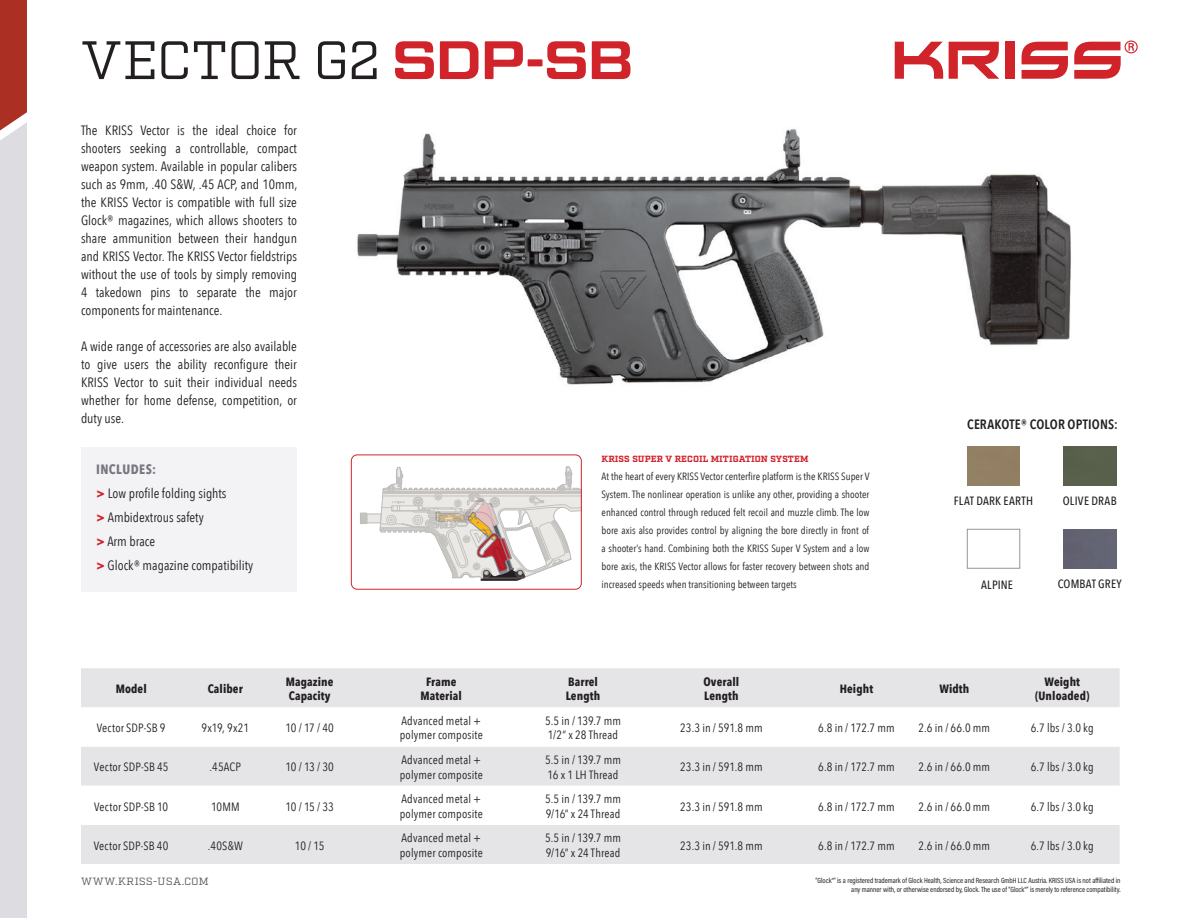
<style>
.page{position:relative;width:1188px;height:918px;background:#fff}
.page>*{position:absolute;margin:0;border:0;box-sizing:border-box;transform-origin:0 0}
.t1{font:54px "Factoria";letter-spacing:-.005em;color:#231f20}
.t2{font:13.5px/18px "Avenir Next Condensed";color:#231f20;text-align:justify}
.t3{font:600 13.5px "Avenir Next Condensed";letter-spacing:.01em;color:#231f20}
.t4{font:700 13.5px "Avenir Next Condensed";letter-spacing:.03em;color:#797781}
.t5{font:12px "Avenir Next Condensed";letter-spacing:.01em;color:#231f20}
.t6{font:700 12px "Avenir Next Condensed";letter-spacing:.01em;color:#231f20}
.t7{font:500 12px "Avenir Next Condensed";letter-spacing:.02em;color:#231f20}
.t8{font:10.5px/18px "Avenir Next Condensed";color:#231f20;text-align:justify}
.t9{font:10.5px "Factoria";letter-spacing:.05em;color:#4d4e54}
.t10{font:700 9px "Factoria";letter-spacing:.01em;color:#d1232a}
.t11{font:7.5px/9px "Acumin Pro Cond";color:#231f20;text-align:right}
.s1{font-family:"Geom Graphic";font-weight:600;color:#d1232a}
.s2{font-weight:700;color:#d1232a}
</style>
<div class="page">
<svg style="left:0;top:0;width:27px;height:918px;background:#d6c5c7"></svg>
<div style="left:81px;top:668px;width:1039px;height:196px;background:#e5e4e7"></div>
<svg style="left:81px;top:707px;width:1039px;height:118px"></svg>
<img style="left:357px;top:129px;width:714px;height:256px">
<svg style="left:360px;top:466px;width:220px;height:115px"></svg>
<div style="left:351px;top:455px;width:231px;height:135px;border:1px solid #d1232a;border-radius:6px"></div>
<div style="left:81px;top:448px;width:216px;height:144px;background:#f3f3f5"></div>
<div style="left:967px;top:446px;width:53px;height:39px;background:#928064"></div>
<div style="left:1064px;top:446px;width:52px;height:39px;background:#58604c"></div>
<div style="left:967px;top:529px;width:53px;height:40px;border:1px solid #939598"></div>
<div style="left:1064px;top:529px;width:52px;height:39px;background:#636372"></div>
<svg style="left:895px;top:42px;width:48px;height:37px"></svg>
<svg style="left:949px;top:42px;width:50px;height:37px"></svg>
<div style="left:1005px;top:42px;width:10px;height:37px;background:#d1232a"></div>
<svg style="left:1022px;top:42px;width:46px;height:37px"></svg>
<svg style="left:1074px;top:41px;width:64px;height:38px"></svg>
<p class="t1" style="left:81px;top:28px;width:553px">VECTOR G2 <span class="s1">SDP-SB</span></p>
<p class="t2" style="left:81px;top:121px;width:218px">The KRISS Vector is the ideal choice for shooters seeking a controllable, compact weapon system. Available in popular calibers such as 9mm, .40 S&amp;W, .45 ACP, and 10mm, the KRISS Vector is compatible with full size Glock® magazines, which allows shooters to share ammunition between their handgun and KRISS Vector. The KRISS Vector fieldstrips without the use of tools by simply removing 4 takedown pins to separate the major components for maintenance.</p>
<p class="t2" style="left:81px;top:337px;width:218px">A wide range of accessories are also available to give users the ability reconfigure their KRISS Vector to suit their individual needs whether for home defense, competition, or duty use.</p>
<p class="t4" style="left:96px;top:461px;width:62px">INCLUDES:</p>
<p class="t2" style="left:96px;top:484px;width:132px"><span class="s2">&gt;</span> Low profile folding sights</p>
<p class="t2" style="left:96px;top:508px;width:109px"><span class="s2">&gt;</span> Ambidextrous safety</p>
<p class="t2" style="left:96px;top:532px;width:60px"><span class="s2">&gt;</span> Arm brace</p>
<p class="t2" style="left:96px;top:556px;width:159px"><span class="s2">&gt;</span> Glock® magazine compatibility</p>
<p class="t10" style="left:602px;top:453px;width:208px">KRISS SUPER V RECOIL MITIGATION SYSTEM</p>
<p class="t8" style="left:602px;top:467px;width:270px">At the heart of every KRISS Vector centerfire platform is the KRISS Super V System. The nonlinear operation is unlike any other, providing a shooter enhanced control through reduced felt recoil and muzzle climb. The low bore axis also provides control by aligning the bore directly in front of a shooter’s hand. Combining both the KRISS Super V System and a low bore axis, the KRISS Vector allows for faster recovery between shots and increased speeds when transitioning between targets</p>
<p class="t3" style="left:967px;top:413px;width:152px">CERAKOTE® COLOR OPTIONS:</p>
<p class="t7" style="left:954px;top:494px;width:81px">FLAT DARK EARTH</p>
<p class="t7" style="left:1063px;top:494px;width:55px">OLIVE DRAB</p>
<p class="t7" style="left:981px;top:577px;width:33px">ALPINE</p>
<p class="t7" style="left:1058px;top:577px;width:66px">COMBAT GREY</p>
<p class="t6" style="left:116px;top:681px;width:33px">Model</p>
<p class="t6" style="left:208px;top:681px;width:37px">Caliber</p>
<p class="t6" style="left:286px;top:674px;width:49px">Magazine</p>
<p class="t6" style="left:289px;top:688px;width:43px">Capacity</p>
<p class="t6" style="left:426px;top:674px;width:32px">Frame</p>
<p class="t6" style="left:421px;top:688px;width:43px">Material</p>
<p class="t6" style="left:568px;top:674px;width:31px">Barrel</p>
<p class="t6" style="left:566px;top:688px;width:36px">Length</p>
<p class="t6" style="left:704px;top:674px;width:37px">Overall</p>
<p class="t6" style="left:704px;top:688px;width:36px">Length</p>
<p class="t6" style="left:840px;top:681px;width:35px">Height</p>
<p class="t6" style="left:939px;top:681px;width:31px">Width</p>
<p class="t6" style="left:1045px;top:674px;width:37px">Weight</p>
<p class="t6" style="left:1035px;top:688px;width:56px">(Unloaded)</p>
<p class="t5" style="left:97px;top:718px;width:70px">Vector SDP-SB 9</p>
<p class="t5" style="left:201px;top:718px;width:49px">9x19, 9x21</p>
<p class="t5" style="left:285px;top:718px;width:50px">10 / 17 / 40</p>
<p class="t5" style="left:401px;top:711px;width:81px">Advanced metal +</p>
<p class="t5" style="left:400px;top:725px;width:85px">polymer composite</p>
<p class="t5" style="left:545px;top:711px;width:77px">5.5 in / 139.7 mm</p>
<p class="t5" style="left:548px;top:725px;width:72px">1/2” x 28 Thread</p>
<p class="t5" style="left:680px;top:718px;width:84px">23.3 in / 591.8 mm</p>
<p class="t5" style="left:818px;top:718px;width:78px">6.8 in / 172.7 mm</p>
<p class="t5" style="left:919px;top:718px;width:73px">2.6 in / 66.0 mm</p>
<p class="t5" style="left:1031px;top:718px;width:64px">6.7 lbs / 3.0 kg</p>
<p class="t5" style="left:94px;top:757px;width:76px">Vector SDP-SB 45</p>
<p class="t5" style="left:210px;top:757px;width:33px">.45ACP</p>
<p class="t5" style="left:285px;top:757px;width:50px">10 / 13 / 30</p>
<p class="t5" style="left:401px;top:750px;width:81px">Advanced metal +</p>
<p class="t5" style="left:400px;top:764px;width:85px">polymer composite</p>
<p class="t5" style="left:545px;top:750px;width:77px">5.5 in / 139.7 mm</p>
<p class="t5" style="left:548px;top:764px;width:72px">16 x 1 LH Thread</p>
<p class="t5" style="left:680px;top:757px;width:84px">23.3 in / 591.8 mm</p>
<p class="t5" style="left:818px;top:757px;width:78px">6.8 in / 172.7 mm</p>
<p class="t5" style="left:919px;top:757px;width:73px">2.6 in / 66.0 mm</p>
<p class="t5" style="left:1031px;top:757px;width:64px">6.7 lbs / 3.0 kg</p>
<p class="t5" style="left:94px;top:796px;width:76px">Vector SDP-SB 10</p>
<p class="t5" style="left:211px;top:796px;width:30px">10MM</p>
<p class="t5" style="left:285px;top:796px;width:50px">10 / 15 / 33</p>
<p class="t5" style="left:401px;top:789px;width:81px">Advanced metal +</p>
<p class="t5" style="left:400px;top:803px;width:85px">polymer composite</p>
<p class="t5" style="left:545px;top:789px;width:77px">5.5 in / 139.7 mm</p>
<p class="t5" style="left:546px;top:803px;width:76px">9/16” x 24 Thread</p>
<p class="t5" style="left:680px;top:796px;width:84px">23.3 in / 591.8 mm</p>
<p class="t5" style="left:818px;top:796px;width:78px">6.8 in / 172.7 mm</p>
<p class="t5" style="left:919px;top:796px;width:73px">2.6 in / 66.0 mm</p>
<p class="t5" style="left:1031px;top:796px;width:64px">6.7 lbs / 3.0 kg</p>
<p class="t5" style="left:94px;top:835px;width:76px">Vector SDP-SB 40</p>
<p class="t5" style="left:208px;top:835px;width:37px">.40S&amp;W</p>
<p class="t5" style="left:295px;top:835px;width:31px">10 / 15</p>
<p class="t5" style="left:401px;top:828px;width:81px">Advanced metal +</p>
<p class="t5" style="left:400px;top:842px;width:85px">polymer composite</p>
<p class="t5" style="left:545px;top:828px;width:77px">5.5 in / 139.7 mm</p>
<p class="t5" style="left:546px;top:842px;width:76px">9/16” x 24 Thread</p>
<p class="t5" style="left:680px;top:835px;width:84px">23.3 in / 591.8 mm</p>
<p class="t5" style="left:818px;top:835px;width:78px">6.8 in / 172.7 mm</p>
<p class="t5" style="left:919px;top:835px;width:73px">2.6 in / 66.0 mm</p>
<p class="t5" style="left:1031px;top:835px;width:64px">6.7 lbs / 3.0 kg</p>
<p class="t9" style="left:81px;top:876px;width:129px">WWW.KRISS-USA.COM</p>
<p class="t11" style="left:816px;top:876px;width:306px">“Glock®” is a registered trademark of Glock Health, Science and Research GmbH LLC Austria. KRISS USA is not affiliated in any manner with, or otherwise endorsed by, Glock. The use of “Glock®” is merely to reference compatibility.</p>
</div>
